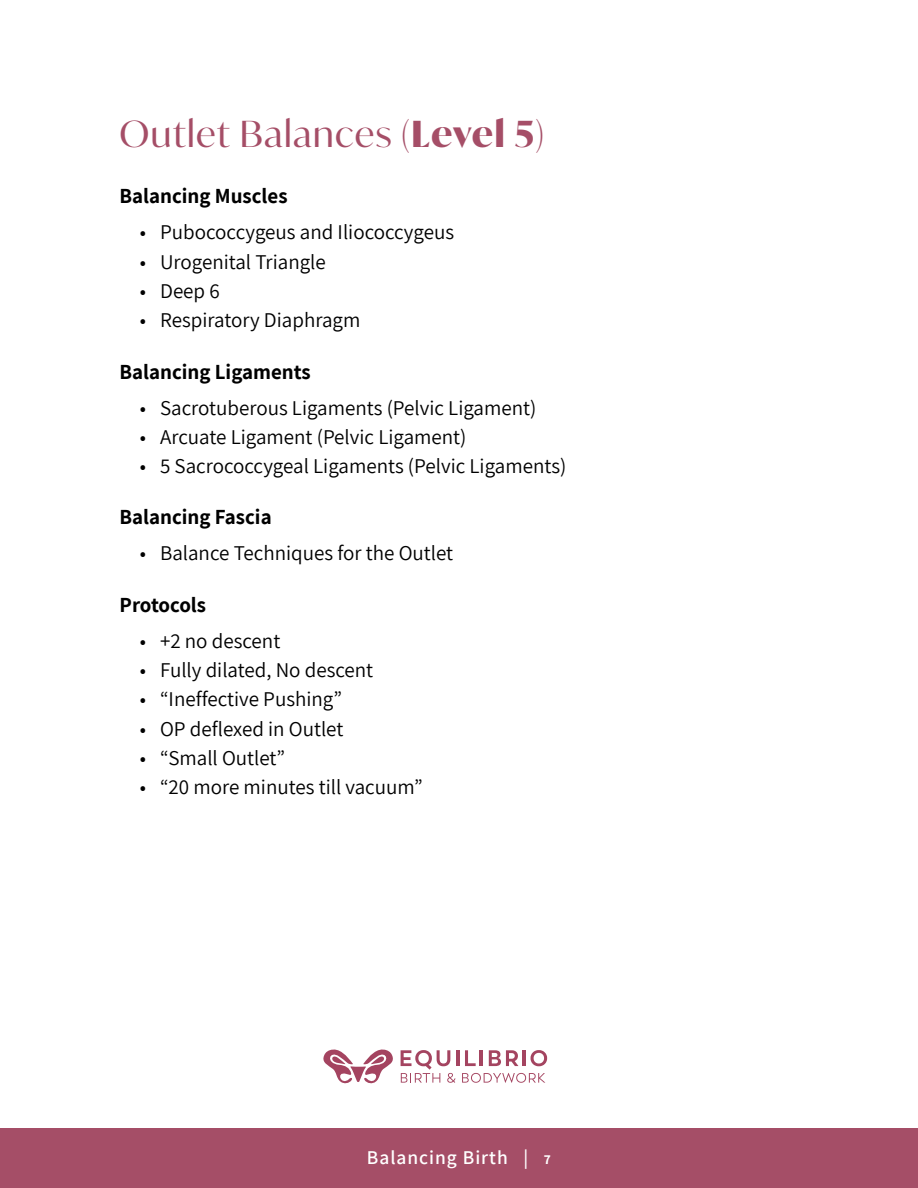
<style>
.page{position:relative;width:918px;height:1188px;background:#fff}
.page>*{position:absolute;margin:0;border:0;box-sizing:border-box;transform-origin:0 0}
.t1{font:36px "Ivy Mode";letter-spacing:.04em;color:#a54e67}
.t2{font:21px "Assistant";color:#000}
.t3{font:700 21px "Assistant";color:#000}
.t4{font:600 19.5px "Assistant";letter-spacing:.05em;color:#fff}
.s1{font-weight:700}
.s2{font-weight:700;font-size:13.5px}
</style>
<div class="page">
<div style="left:0;top:1128px;width:918px;height:60px;background:#a54e67"></div>
<hr style="left:456px;top:1050px;width:3px;height:16px;background:#a44460">
<svg style="left:465px;top:1050px;width:11px;height:16px"></svg>
<hr style="left:480px;top:1050px;width:3px;height:16px;background:#a44460">
<svg style="left:489px;top:1050px;width:29px;height:16px"></svg>
<hr style="left:523px;top:1050px;width:3px;height:16px;background:#a44460">
<svg style="left:531px;top:1050px;width:16px;height:16px"></svg>
<svg style="left:401px;top:1050px;width:55px;height:33px"></svg>
<svg style="left:462px;top:1073px;width:83px;height:10px"></svg>
<svg style="left:323px;top:1049px;width:70px;height:35px"></svg>
<h1 class="t1" style="left:120px;top:110px;width:425px">Outlet Balances <span class="s1">(Level 5)</span></h1>
<p class="t3" style="left:120px;top:182px;width:169px">Balancing Muscles</p>
<p class="t2" style="left:140px;top:218px;width:316px">• Pubococcygeus and Iliococcygeus</p>
<p class="t2" style="left:140px;top:247px;width:187px">• Urogenital Triangle</p>
<p class="t2" style="left:140px;top:276px;width:81px">• Deep 6</p>
<p class="t2" style="left:140px;top:306px;width:222px">• Respiratory Diaphragm</p>
<p class="t3" style="left:120px;top:357px;width:193px">Balancing Ligaments</p>
<p class="t2" style="left:140px;top:393px;width:398px">• Sacrotuberous Ligaments (Pelvic Ligament)</p>
<p class="t2" style="left:140px;top:423px;width:328px">• Arcuate Ligament (Pelvic Ligament)</p>
<p class="t2" style="left:140px;top:452px;width:428px">• 5 Sacrococcygeal Ligaments (Pelvic Ligaments)</p>
<p class="t3" style="left:120px;top:503px;width:154px">Balancing Fascia</p>
<p class="t2" style="left:140px;top:539px;width:315px">• Balance Techniques for the Outlet</p>
<p class="t3" style="left:120px;top:590px;width:88px">Protocols</p>
<p class="t2" style="left:140px;top:626px;width:142px">• +2 no descent</p>
<p class="t2" style="left:140px;top:656px;width:235px">• Fully dilated, No descent</p>
<p class="t2" style="left:140px;top:685px;width:204px">• “Ineffective Pushing”</p>
<p class="t2" style="left:140px;top:714px;width:205px">• OP deflexed in Outlet</p>
<p class="t2" style="left:140px;top:743px;width:147px">• “Small Outlet”</p>
<p class="t2" style="left:140px;top:773px;width:285px">• “20 more minutes till vacuum”</p>
<p class="t4" style="left:367px;top:1144px;width:186px">Balancing Birth | <span class="s2">7</span></p>
</div>
